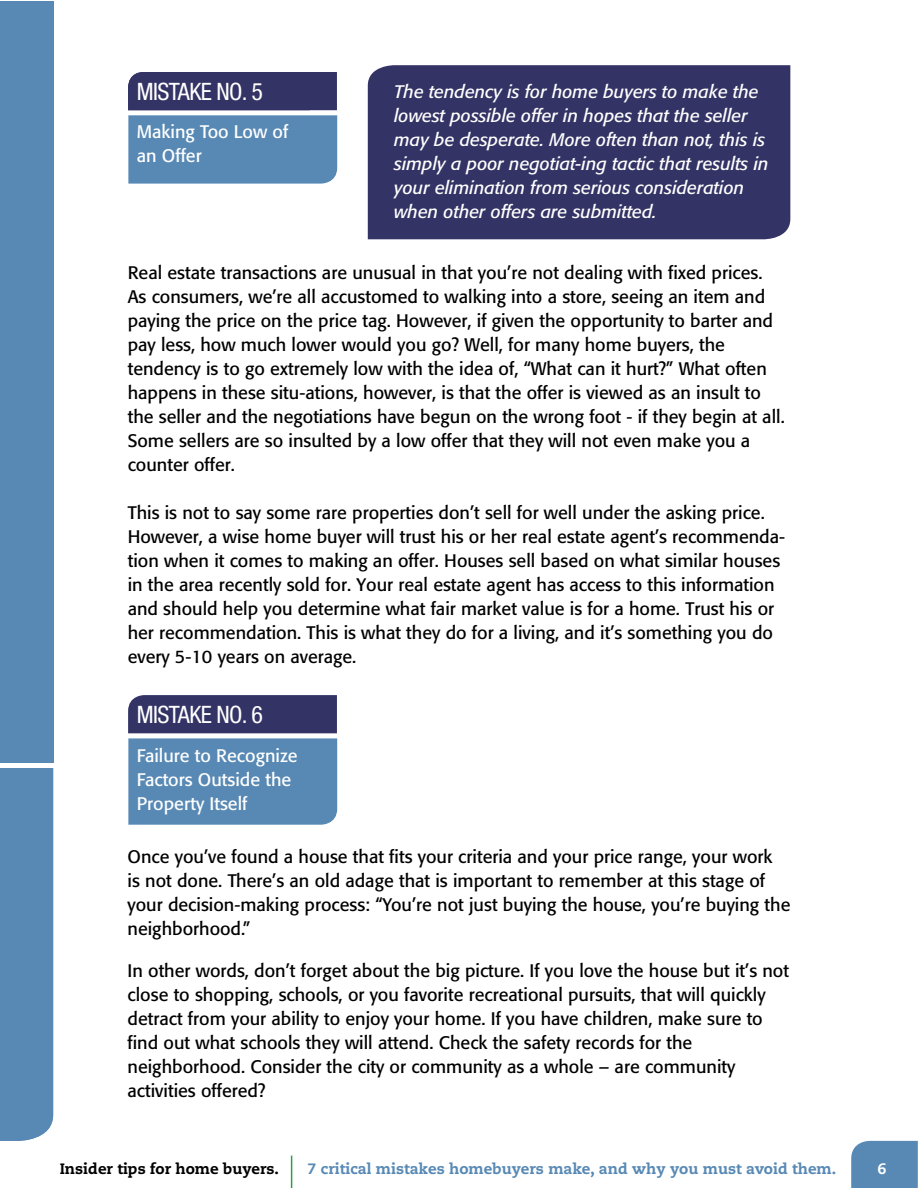
<style>
.page{position:relative;width:918px;height:1188px;background:#fff}
.page>*{position:absolute;margin:0;border:0;box-sizing:border-box;transform-origin:0 0}
.t1{font:condensed 24px "Helvetica Neue";letter-spacing:-.025em;color:#fff}
.t2{font:18px/24px "Formata";color:#000}
.t3{font:italic 18px/24px "Formata";color:#fff}
.t4{font:18px/24px "Formata";color:#fff}
.t5{font:800 15px "Caecilia LT Std";color:#5889b5}
.t6{font:800 15px "Caecilia LT Std";color:#000}
.t7{font:800 15px "Caecilia LT Std";color:#fff}
</style>
<div class="page">
<div style="left:851px;top:1141px;width:67px;height:47px;background:#5889b5"></div>
<hr style="left:291px;top:1156px;width:1px;height:32px;background:#26a146">
<svg style="left:128px;top:72px;width:209px;height:112px;background:#54719d"></svg>
<svg style="left:128px;top:695px;width:209px;height:130px;background:#5575a1"></svg>
<div style="left:368px;top:65px;width:422px;height:174px;background:#336"></div>
<div style="left:0;top:1px;width:53px;height:762px;background:#5889b5"></div>
<div style="left:0;top:768px;width:53px;height:373px;background:#5889b5"></div>
<h1 class="t1" style="left:137px;top:77px;width:128px">MISTAKE NO. 5</h1>
<p class="t4" style="left:137px;top:120px;width:153px">Making Too Low of an Offer</p>
<p class="t3" style="left:394px;top:79px;width:376px">The tendency is for home buyers to make the lowest possible offer in hopes that the seller may be desperate. More often than not, this is simply a poor negotiat-ing tactic that results in your elimination from serious consideration when other offers are submitted.</p>
<p class="t2" style="left:128px;top:261px;width:659px">Real estate transactions are unusual in that you’re not dealing with fixed prices.<br>As consumers, we’re all accustomed to walking into a store, seeing an item and paying the price on the price tag. However, if given the opportunity to barter and pay less, how much lower would you go? Well, for many home buyers, the tendency is to go extremely low with the idea of, “What can it hurt?” What often happens in these situ-ations, however, is that the offer is viewed as an insult to the seller and the negotiations have begun on the wrong foot - if they begin at all.<br>Some sellers are so insulted by a low offer that they will not even make you a counter offer.</p>
<p class="t2" style="left:128px;top:501px;width:659px">This is not to say some rare properties don’t sell for well under the asking price.<br>However, a wise home buyer will trust his or her real estate agent’s recommenda&shy;tion when it comes to making an offer. Houses sell based on what similar houses in the area recently sold for. Your real estate agent has access to this information and should help you determine what fair market value is for a home. Trust his or her recommendation. This is what they do for a living, and it’s something you do every 5-10 years on average.</p>
<h1 class="t1" style="left:137px;top:700px;width:128px">MISTAKE NO. 6</h1>
<p class="t4" style="left:137px;top:743px;width:162px">Failure to Recognize<br>Factors Outside the<br>Property Itself</p>
<p class="t2" style="left:128px;top:845px;width:664px">Once you’ve found a house that fits your criteria and your price range, your work<br>is not done. There’s an old adage that is important to remember at this stage of your decision-making process: “You’re not just buying the house, you’re buying the neighborhood.”</p>
<p class="t2" style="left:128px;top:959px;width:663px">In other words, don’t forget about the big picture. If you love the house but it’s not close to shopping, schools, or you favorite recreational pursuits, that will quickly detract from your ability to enjoy your home. If you have children, make sure to find out what schools they will attend. Check the safety records for the neighborhood. Consider the city or community as a whole – are community activities offered?</p>
<p class="t6" style="left:60px;top:1159px;width:221px">Insider tips for home buyers.</p>
<p class="t5" style="left:308px;top:1159px;width:530px">7 critical mistakes homebuyers make, and why you must avoid them.</p>
<p class="t7" style="left:878px;top:1159px;width:10px">6</p>
</div>
